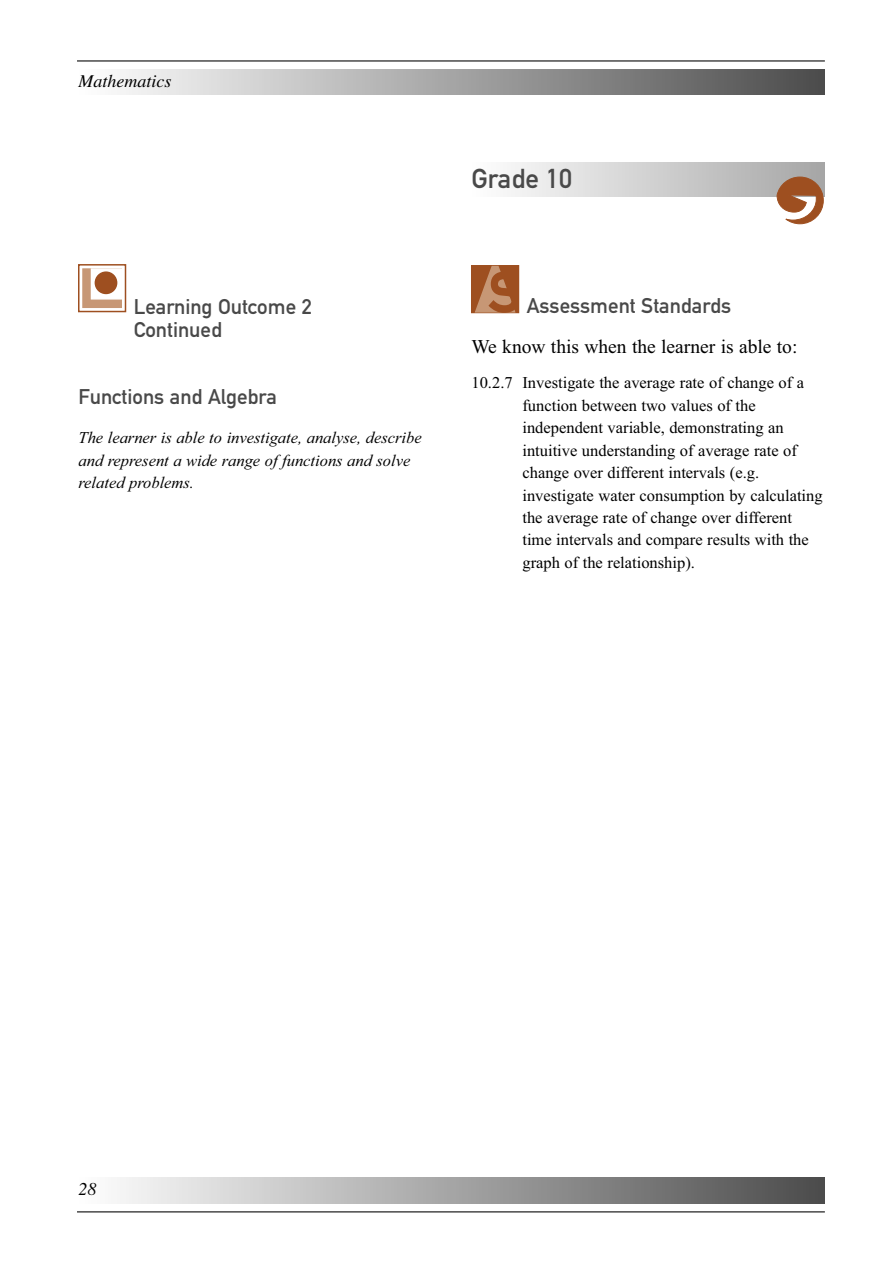
<style>
.page{position:relative;width:893px;height:1263px;background:#fff}
.page>*{position:absolute;margin:0;border:0;box-sizing:border-box;transform-origin:0 0}
.t1{font:27px "DIN Mittelschrift Alternate";color:#494949}
.t2{font:21px/22.5px "DIN Mittelschrift Alternate";color:#494949}
.t3{font:19.5px "Times New Roman";color:#000}
.t4{font:italic 18px "Times";color:#000}
.t5{font:16.5px/22.5px "Times New Roman";color:#000}
.t6{font:italic 16.5px/22.5px "Times New Roman";color:#000}
</style>
<div class="page">
<hr style="left:77px;top:60px;width:747px;height:2px;background:#494949">
<div style="left:77px;top:69px;width:747px;height:26px;background:linear-gradient(to right,#fff,#4c4c4c)"></div>
<hr style="left:77px;top:1211px;width:747px;height:2px;background:#494949">
<div style="left:77px;top:1178px;width:747px;height:25px;background:linear-gradient(to right,#fff,#4c4c4c)"></div>
<div style="left:470px;top:163px;width:354px;height:34px;background:linear-gradient(to right,#fff,#a6a6a6)"></div>
<svg style="left:776px;top:176px;width:48px;height:48px"></svg>
<div style="left:77px;top:265px;width:54px;height:50px;background:linear-gradient(to right,#fff,#fff)"></div>
<div style="left:78px;top:265px;width:48px;height:47px;border:1px solid #9e4f20"></div>
<div style="left:82px;top:268px;width:40px;height:40px;background:#c79775;border:1px solid #c79775"></div>
<div style="left:91px;top:268px;width:31px;height:32px;background:#fff;border:1px solid #fff"></div>
<div style="left:95px;top:271px;width:22px;height:23px;background:#9e4f20;border:1px solid #9e4f20;border-radius:50%"></div>
<div style="left:470px;top:265px;width:54px;height:50px;background:linear-gradient(to bottom,#fff,#fefdfc)"></div>
<div style="left:471px;top:265px;width:48px;height:48px;background:#9e4f20"></div>
<svg style="left:473px;top:265px;width:46px;height:49px"></svg>
<p class="t4" style="left:78px;top:74px;width:94px">Mathematics</p>
<p class="t2" style="left:134px;top:298px;width:179px">Learning Outcome 2<br>Continued</p>
<p class="t2" style="left:78px;top:388px;width:200px">Functions and Algebra</p>
<p class="t6" style="left:78px;top:428px;width:344px">The learner is able to investigate, analyse, describe and represent a wide range of functions and solve related problems.</p>
<h1 class="t1" style="left:471px;top:169px;width:102px">Grade 10</h1>
<p class="t2" style="left:526px;top:296px;width:206px">Assessment Standards</p>
<p class="t3" style="left:471px;top:339px;width:327px">We know this when the learner is able to:</p>
<p class="t5" style="left:522px;top:373px;width:302px;text-indent:-51px">10.2.7 Investigate the average rate of change of a function between two values of the independent variable, demonstrating an intuitive understanding of average rate of change over different intervals (e.g. investigate water consumption by calculating the average rate of change over different time intervals and compare results with the graph of the relationship).</p>
<p class="t4" style="left:78px;top:1182px;width:19px">28</p>
</div>
